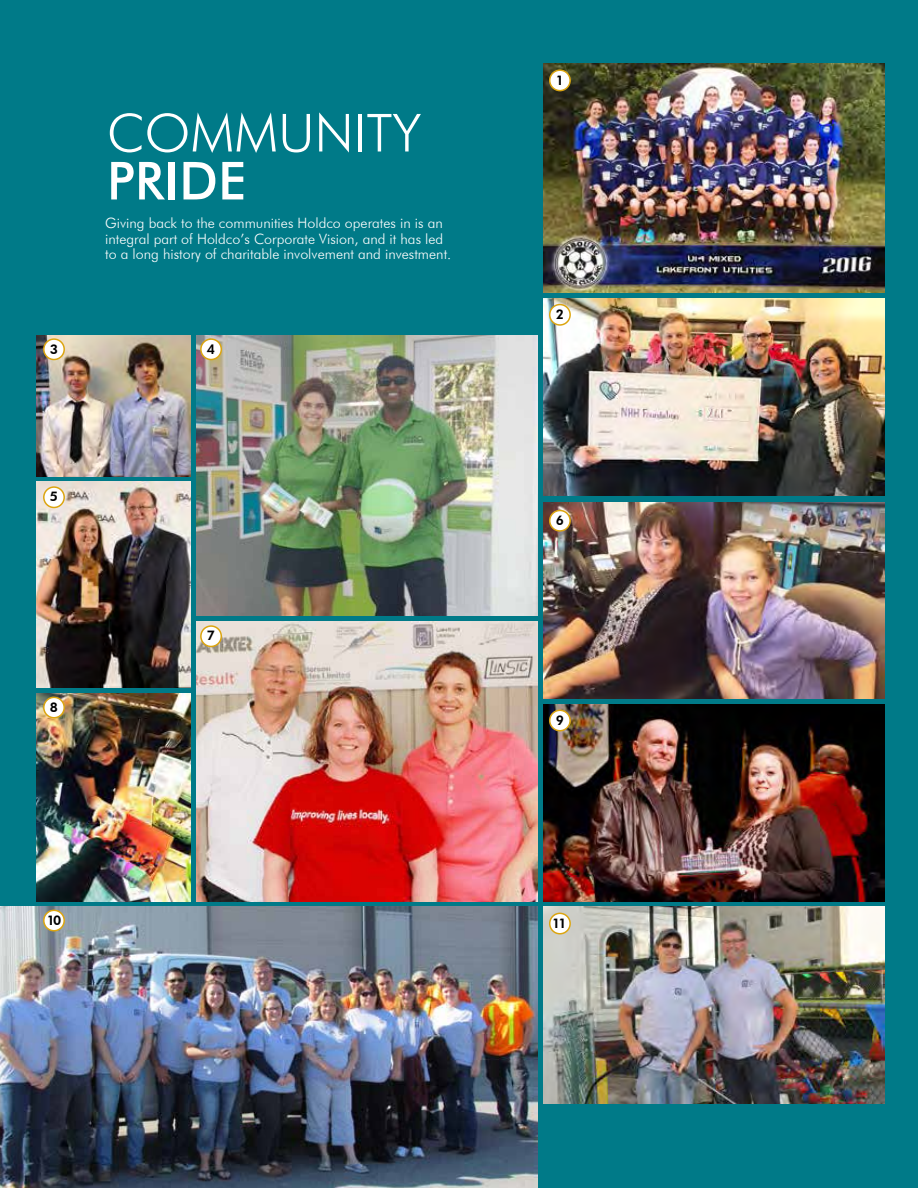
<style>
.page{position:relative;width:918px;height:1188px;background:#007a88}
.page>*{position:absolute;margin:0;border:0;box-sizing:border-box;transform-origin:0 0}
.t1{font:300 52.5px "Futura BT";color:#fff}
.t2{font:500 52.5px "Futura BT";color:#fff}
.t3{font:300 14.25px/15.8px "Futura BT";color:#fff}
.t4{font:800 13.35px "Futura BT";color:#000}
</style>
<div class="page">
<img style="left:544px;top:63px;width:340px;height:229px">
<img style="left:544px;top:502px;width:340px;height:197px">
<img style="left:197px;top:621px;width:340px;height:280px">
<img style="left:197px;top:335px;width:340px;height:281px">
<img style="left:544px;top:299px;width:340px;height:196px">
<img style="left:544px;top:705px;width:340px;height:196px">
<img style="left:36px;top:693px;width:155px;height:208px">
<img style="left:36px;top:482px;width:155px;height:205px">
<img style="left:36px;top:336px;width:155px;height:140px">
<img style="left:0;top:906px;width:537px;height:282px">
<img style="left:544px;top:907px;width:340px;height:196px">
<div style="left:550px;top:70px;width:20px;height:21px;background:#fff;border-radius:50%"></div>
<div style="left:549px;top:69px;width:22px;height:22px;border:2px solid #dca510;border-radius:50%"></div>
<div style="left:550px;top:305px;width:20px;height:20px;background:#fff;border-radius:50%"></div>
<div style="left:549px;top:304px;width:22px;height:22px;border:2px solid #dca510;border-radius:50%"></div>
<div style="left:550px;top:511px;width:20px;height:20px;background:#fff;border-radius:50%"></div>
<div style="left:549px;top:510px;width:22px;height:22px;border:2px solid #dca510;border-radius:50%"></div>
<div style="left:550px;top:710px;width:20px;height:21px;background:#fff;border-radius:50%"></div>
<div style="left:549px;top:710px;width:22px;height:21px;border:2px solid #dca510;border-radius:50%"></div>
<div style="left:550px;top:913px;width:20px;height:21px;background:#fff;border-radius:50%"></div>
<div style="left:549px;top:913px;width:22px;height:22px;border:2px solid #dca510;border-radius:50%"></div>
<div style="left:44px;top:339px;width:20px;height:21px;background:#fff;border-radius:50%"></div>
<div style="left:43px;top:338px;width:22px;height:22px;border:2px solid #dca510;border-radius:50%"></div>
<div style="left:201px;top:339px;width:20px;height:21px;background:#fff;border-radius:50%"></div>
<div style="left:200px;top:338px;width:22px;height:22px;border:2px solid #dca510;border-radius:50%"></div>
<div style="left:201px;top:626px;width:20px;height:20px;background:#fff;border-radius:50%"></div>
<div style="left:200px;top:625px;width:22px;height:22px;border:2px solid #dca510;border-radius:50%"></div>
<div style="left:44px;top:487px;width:20px;height:20px;background:#fff;border-radius:50%"></div>
<div style="left:43px;top:486px;width:22px;height:22px;border:2px solid #dca510;border-radius:50%"></div>
<div style="left:44px;top:697px;width:20px;height:21px;background:#fff;border-radius:50%"></div>
<div style="left:43px;top:697px;width:22px;height:22px;border:2px solid #dca510;border-radius:50%"></div>
<div style="left:44px;top:910px;width:20px;height:21px;background:#fff;border-radius:50%"></div>
<div style="left:43px;top:910px;width:22px;height:22px;border:2px solid #dca510;border-radius:50%"></div>
<h1 class="t1" style="left:107px;top:101px;width:316px">COMMUNITY</h1>
<h1 class="t2" style="left:107px;top:149px;width:141px">PRIDE</h1>
<p class="t3" style="left:105px;top:215px;width:348px">Giving back to the communities Holdco operates in is an integral part of Holdco’s Corporate Vision, and it has led to a long history of charitable involvement and investment.</p>
<p class="t4" style="left:50px;top:341px;width:10px">3</p>
<p class="t4" style="left:207px;top:341px;width:10px">4</p>
<p class="t4" style="left:50px;top:489px;width:10px">5</p>
<p class="t4" style="left:50px;top:699px;width:10px">8</p>
<p class="t4" style="left:47px;top:913px;width:16px">10</p>
<p class="t4" style="left:207px;top:628px;width:10px">7</p>
<p class="t4" style="left:556px;top:72px;width:10px">1</p>
<p class="t4" style="left:556px;top:306px;width:10px">2</p>
<p class="t4" style="left:556px;top:512px;width:10px">6</p>
<p class="t4" style="left:556px;top:712px;width:10px">9</p>
<p class="t4" style="left:552px;top:915px;width:16px">11</p>
</div>
